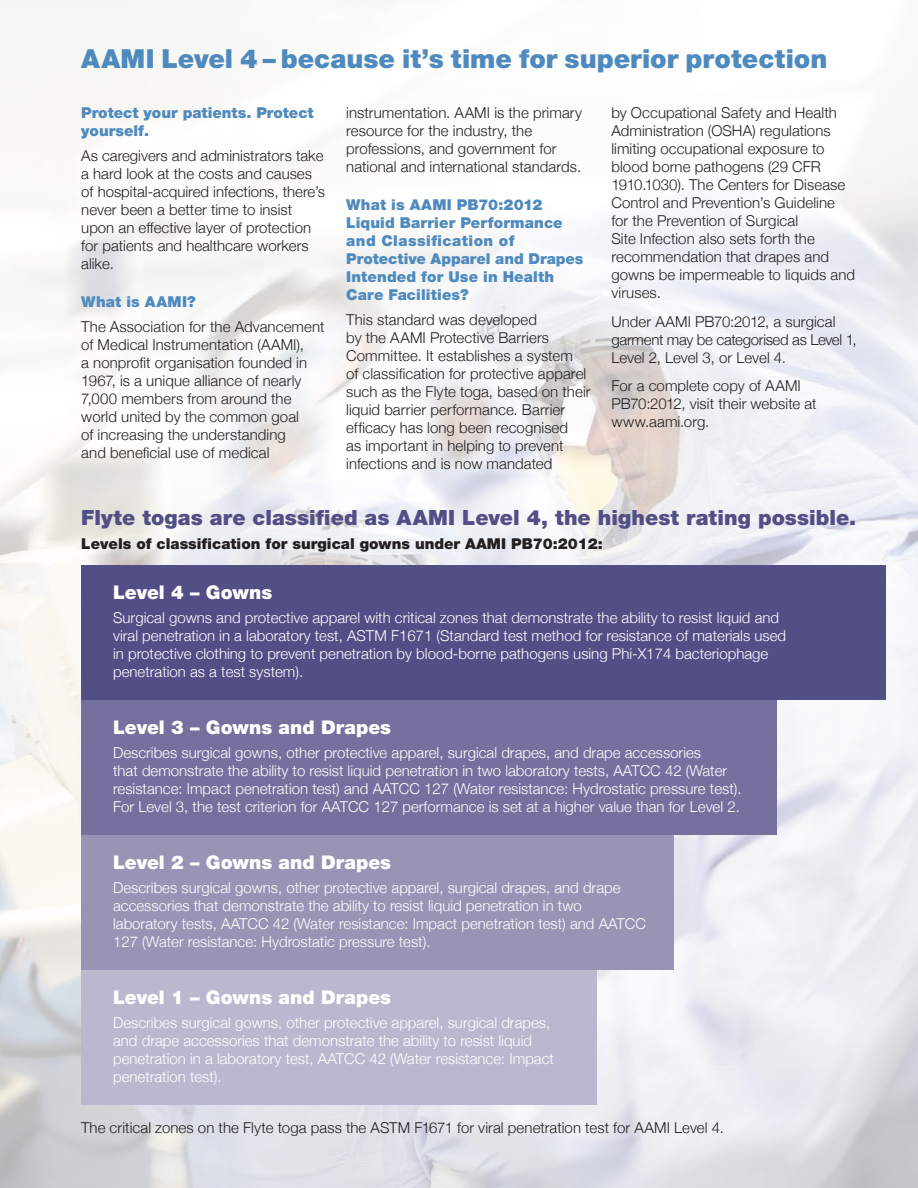
<style>
.page{position:relative;width:918px;height:1188px;background:#fff}
.page>*{position:absolute;margin:0;border:0;box-sizing:border-box;transform-origin:0 0}
.t1{font:900 26.25px "Helvetica Neue";color:#4f8abe}
.t2{font:900 21px "Helvetica Neue";letter-spacing:.005em;color:#524e86}
.t3{font:900 18.9px "Helvetica Neue";color:#fff}
.t4{font:300 15px/18px "Helvetica Neue";letter-spacing:.005em;color:#231f20}
.t5{font:300 15px/18px "Helvetica Neue";color:#fff}
.t6{font:900 15px/18px "Helvetica Neue";letter-spacing:.01em;color:#4f8abe}
.t7{font:900 15px "Helvetica Neue";color:#231f20}
</style>
<div class="page">
<img style="left:0;top:0;width:918px;height:1188px">
<div style="left:81px;top:700px;width:696px;height:135px;background:#74719e"></div>
<div style="left:81px;top:565px;width:804px;height:135px;background:#524e86"></div>
<div style="left:81px;top:835px;width:593px;height:135px;background:#9795b6"></div>
<div style="left:81px;top:970px;width:516px;height:135px;background:#bab8cf"></div>
<h1 class="t1" style="left:81px;top:43px;width:748px">AAMI Level 4 – because it’s time for superior protection</h1>
<p class="t6" style="left:81px;top:103px;width:234px">Protect your patients. Protect yourself.</p>
<p class="t4" style="left:81px;top:146px;width:245px">As caregivers and administrators take a hard look at the costs and causes of hospital-acquired infections, there’s never been a better time to insist upon an effective layer of protection for patients and healthcare workers alike.</p>
<p class="t6" style="left:81px;top:292px;width:116px">What is AAMI?</p>
<p class="t4" style="left:81px;top:317px;width:245px">The Association for the Advancement of Medical Instrumentation (AAMI),<br>a nonprofit organisation founded in 1967, is a unique alliance of nearly 7,000 members from around the world united by the common goal<br>of increasing the understanding<br>and beneficial use of medical</p>
<p class="t4" style="left:346px;top:104px;width:237px">instrumentation. AAMI is the primary resource for the industry, the professions, and government for national and international standards.</p>
<p class="t6" style="left:346px;top:196px;width:239px">What is AAMI PB70:2012<br>Liquid Barrier Performance and Classification of<br>Protective Apparel and Drapes<br>Intended for Use in Health<br>Care Facilities?</p>
<p class="t4" style="left:346px;top:311px;width:246px">This standard was developed<br>by the AAMI Protective Barriers Committee. It establishes a system<br>of classification for protective apparel such as the Flyte toga, based on their liquid barrier performance. Barrier efficacy has long been recognised<br>as important in helping to prevent infections and is now mandated</p>
<p class="t4" style="left:611px;top:104px;width:245px">by Occupational Safety and Health<br>Administration (OSHA) regulations limiting occupational exposure to blood borne pathogens (29 CFR<br>1910.1030). The Centers for Disease<br>Control and Prevention’s Guideline for the Prevention of Surgical<br>Site Infection also sets forth the recommendation that drapes and gowns be impermeable to liquids and viruses.</p>
<p class="t4" style="left:611px;top:312px;width:247px">Under AAMI PB70:2012, a surgical garment may be categorised as Level 1,<br>Level 2, Level 3, or Level 4.</p>
<p class="t4" style="left:611px;top:377px;width:207px">For a complete copy of AAMI<br>PB70:2012, visit their website at www.aami.org.</p>
<h2 class="t2" style="left:81px;top:505px;width:776px">Flyte togas are classified as AAMI Level 4, the highest rating possible.</h2>
<p class="t7" style="left:81px;top:535px;width:523px">Levels of classification for surgical gowns under AAMI PB70:2012:</p>
<p class="t3" style="left:113px;top:581px;width:161px">Level 4 – Gowns</p>
<p class="t5" style="left:113px;top:608px;width:674px">Surgical gowns and protective apparel with critical zones that demonstrate the ability to resist liquid and viral penetration in a laboratory test, ASTM F1671 (Standard test method for resistance of materials used in protective clothing to prevent penetration by blood-borne pathogens using Phi-X174 bacteriophage penetration as a test system).</p>
<p class="t3" style="left:113px;top:716px;width:280px">Level 3 – Gowns and Drapes</p>
<p class="t5" style="left:113px;top:743px;width:630px">Describes surgical gowns, other protective apparel, surgical drapes, and drape accessories<br>that demonstrate the ability to resist liquid penetration in two laboratory tests, AATCC 42 (Water resistance: Impact penetration test) and AATCC 127 (Water resistance: Hydrostatic pressure test).<br>For Level 3, the test criterion for AATCC 127 performance is set at a higher value than for Level 2.</p>
<p class="t3" style="left:113px;top:851px;width:280px">Level 2 – Gowns and Drapes</p>
<p class="t5" style="left:113px;top:878px;width:534px">Describes surgical gowns, other protective apparel, surgical drapes, and drape accessories that demonstrate the ability to resist liquid penetration in two laboratory tests, AATCC 42 (Water resistance: Impact penetration test) and AATCC 127 (Water resistance: Hydrostatic pressure test).</p>
<p class="t3" style="left:113px;top:986px;width:280px">Level 1 – Gowns and Drapes</p>
<p class="t5" style="left:113px;top:1013px;width:442px">Describes surgical gowns, other protective apparel, surgical drapes, and drape accessories that demonstrate the ability to resist liquid penetration in a laboratory test, AATCC 42 (Water resistance: Impact penetration test).</p>
<p class="t4" style="left:81px;top:1119px;width:644px">The critical zones on the Flyte toga pass the ASTM F1671 for viral penetration test for AAMI Level 4.</p>
</div>
